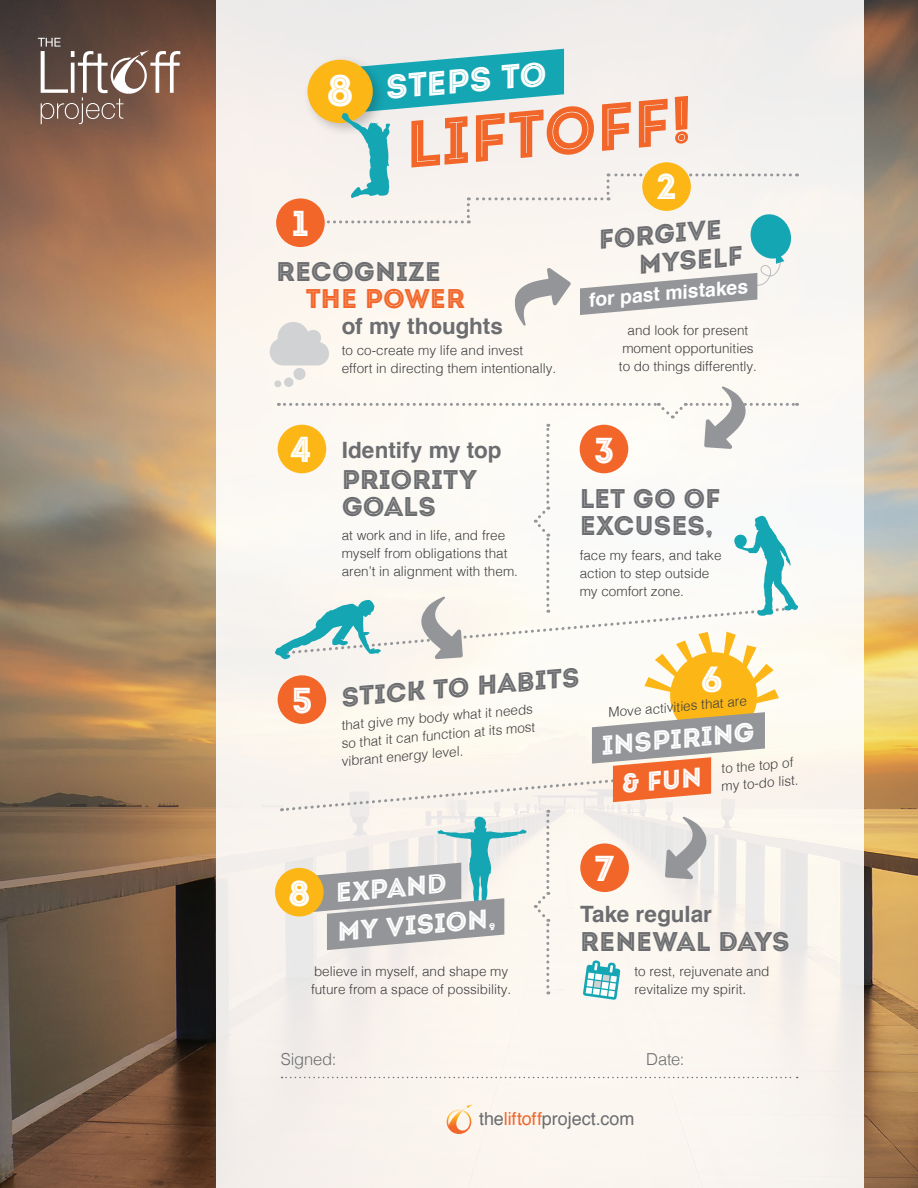
<style>
.page{position:relative;width:918px;height:1188px;background:#fff}
.page>*{position:absolute;margin:0;border:0;box-sizing:border-box;transform-origin:0 0}
.t1{font:66.15px "Intro Inline";color:#f2662a}
.t2{font:44.1px "Intro Inline";color:#fff}
.t3{font:36px "Intro Inline";color:#fff}
.t4{font:33.9px "Intro Inline";color:#fff}
.t5{font:27px/27px "Intro Inline";color:#6c6d70}
.t6{font:27px/38.7px "Intro Inline";color:#fff}
.t7{font:27px "Intro Inline";letter-spacing:-.01em;color:#f2662a}
.t8{font:700 22.5px "Helvetica";letter-spacing:-.005em;color:#6c6d70}
.t9{font:700 19.5px "Helvetica";color:#fff}
.t10{font:18px "Helvetica";letter-spacing:-.005em;color:#6c6d70}
.t11{font:300 16.5px "Helvetica";letter-spacing:-.01em;color:#6c6d70}
.t12{font:300 13.5px/18px "Helvetica";color:#3e3e3f}
.s1{color:#f2662a}
</style>
<div class="page">
<img style="left:0;top:0;width:918px;height:1188px">
<div style="left:216px;top:0;width:648px;height:1188px;background:#f8f4ee"></div>
<svg style="left:282px;top:1077px;width:516px;height:1px"></svg>
<svg style="left:270px;top:49px;width:528px;height:951px"></svg>
<svg style="left:38px;top:38px;width:142px;height:86px;background:#856c61"></svg>
<svg style="left:447px;top:1104px;width:26px;height:30px"></svg>
<h2 class="t2" style="left:327px;top:65px;width:28px">8</h2>
<h3 class="t4" style="left:383px;top:67px;width:163px;rotate:-5deg">STEPS TO</h3>
<h1 class="t1" style="left:400px;top:106px;width:290px;rotate:-5deg">LIFTOFF!</h1>
<h3 class="t3" style="left:656px;top:164px;width:21px">2</h3>
<h3 class="t3" style="left:293px;top:202px;width:17px">1</h3>
<h3 class="t5" style="left:276px;top:258px;width:166px">RECOGNIZE</h3>
<h3 class="t7" style="left:306px;top:282px;width:161px">THE POWER</h3>
<h3 class="t8" style="left:342px;top:308px;width:163px">of my thoughts</h3>
<p class="t12" style="left:342px;top:340px;width:216px">to co-create my life and invest effort in directing them intentionally.</p>
<h3 class="t5" style="left:634px;top:222px;width:106px;line-height:28.2px;text-indent:-38px;rotate:-5deg">FORGIVE<br>MYSELF</h3>
<h3 class="t9" style="left:587px;top:284px;width:161px;rotate:-5deg">for past mistakes</h3>
<p class="t12" style="left:619px;top:320px;width:140px;text-align:center">and look for present moment opportunities to do things differently.</p>
<h3 class="t3" style="left:290px;top:428px;width:22px">4</h3>
<h3 class="t3" style="left:292px;top:679px;width:22px">5</h3>
<h3 class="t8" style="left:342px;top:432px;width:161px">Identify my top</h3>
<h3 class="t3" style="left:594px;top:428px;width:22px">3</h3>
<h3 class="t5" style="left:342px;top:466px;width:137px">PRIORITY<br>GOALS</h3>
<p class="t12" style="left:342px;top:526px;width:178px">at work and in life, and free myself from obligations that aren’t in alignment with them.</p>
<h3 class="t5" style="left:580px;top:485px;width:142px">LET GO OF<br>EXCUSES,</h3>
<p class="t12" style="left:580px;top:545px;width:143px">face my fears, and take action to step outside my comfort zone.</p>
<h3 class="t5" style="left:340px;top:684px;width:240px;rotate:-5deg">STICK TO HABITS</h3>
<p class="t12" style="left:337px;top:716px;width:197px;text-align:justify;rotate:-5deg">that give my body what it needs so that it can function at its most vibrant energy level.</p>
<h3 class="t3" style="left:701px;top:658px;width:24px">6</h3>
<p class="t12" style="left:607px;top:703px;width:140px;rotate:-5deg">Move activities that are</p>
<h3 class="t6" style="left:600px;top:726px;width:155px;rotate:-5deg">INSPIRING</h3>
<h3 class="t6" style="left:619px;top:765px;width:82px;rotate:-5deg">&amp; FUN</h3>
<p class="t12" style="left:719px;top:759px;width:79px;rotate:-5deg">to the top of my to-do list.</p>
<h3 class="t3" style="left:288px;top:872px;width:23px">8</h3>
<h3 class="t6" style="left:332px;top:874px;width:161px;rotate:-5deg">EXPAND<br>MY VISION,</h3>
<p class="t12" style="left:311px;top:961px;width:202px">believe in myself, and shape my future from a space of possibility.</p>
<h3 class="t3" style="left:595px;top:847px;width:21px">7</h3>
<h3 class="t8" style="left:580px;top:896px;width:133px">Take regular</h3>
<h3 class="t5" style="left:580px;top:928px;width:211px">RENEWAL DAYS</h3>
<p class="t12" style="left:634px;top:961px;width:137px">to rest, rejuvenate and revitalize my spirit.</p>
<p class="t11" style="left:281px;top:1045px;width:57px">Signed:</p>
<p class="t11" style="left:646px;top:1045px;width:40px">Date:</p>
<h3 class="t10" style="left:479px;top:1105px;width:157px">the<span class="s1">liftoff</span>project.com</h3>
</div>
